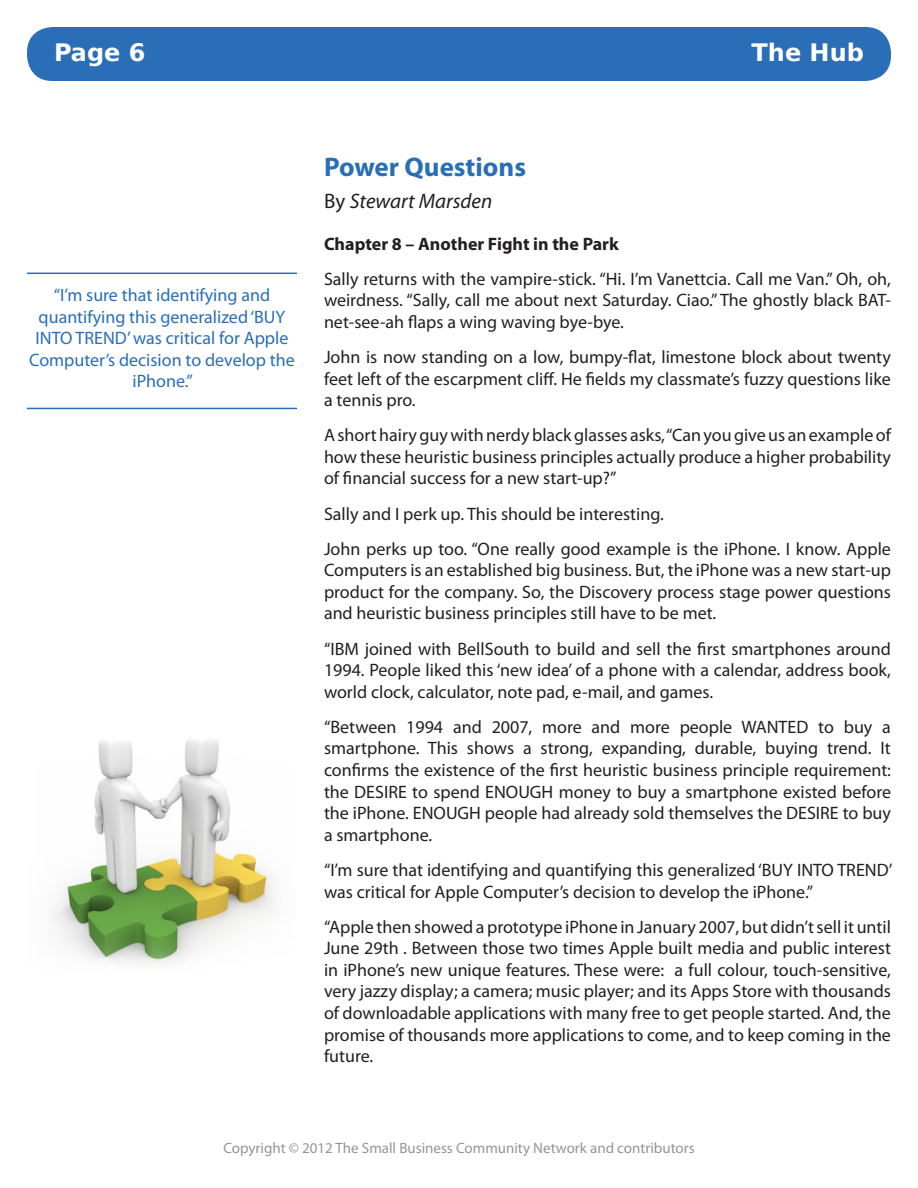
<style>
.page{position:relative;width:918px;height:1188px;background:#fff}
.page>*{position:absolute;margin:0;border:0;box-sizing:border-box;transform-origin:0 0}
.Heading{font:700 27px "Myriad Pro";color:#296eb7}
.t1{font:700 24px "Bitstream Vera Sans";color:#fff}
.Author{font:italic 21px "Myriad Pro";color:#231f20}
.Body{font:18px/21.6px "Myriad Pro";color:#231f20;text-align:justify}
.Callout{font:18px/21.6px "Myriad Pro";color:#296eb7;text-align:center}
.Body-2{font:700 18px "Myriad Pro";color:#231f20}
.t2{font:15px "Myriad Pro";color:#939598}
.s1{font-style:normal}
</style>
<div class="page">
<div style="left:27px;top:27px;width:864px;height:54px;background:#296eb7;border-radius:26px"></div>
<img style="left:53px;top:740px;width:223px;height:225px">
<hr style="left:27px;top:273px;width:270px;height:1px;background:#296eb7">
<hr style="left:27px;top:408px;width:270px;height:1px;background:#296eb7">
<h2 class="t1" style="left:54px;top:39px;width:93px">Page 6</h2>
<h2 class="t1" style="left:752px;top:39px;width:114px">The Hub</h2>
<p class="Callout" style="left:29px;top:284px;width:267px">“I’m sure that identifying and quantifying this generalized ‘BUY<br>INTO TREND’was critical for Apple<br>Computer’s decision to develop the iPhone.”</p>
<p class="Heading" style="left:324px;top:149px;width:204px">Power Questions</p>
<p class="Author" style="left:324px;top:188px;width:170px"><span class="s1">By</span> Stewart Marsden</p>
<p class="Body-2" style="left:324px;top:232px;width:296px">Chapter 8 – Another Fight in the Park</p>
<p class="Body" style="left:324px;top:268px;width:569px">Sally returns with the vampire-stick. “Hi. I’m Vanettcia. Call me Van.” Oh, oh, weirdness. “Sally, call me about next Saturday. Ciao.” The ghostly black BAT&shy;net-see-ah flaps a wing waving bye-bye.</p>
<p class="Body" style="left:324px;top:346px;width:568px">John is now standing on a low, bumpy-flat, limestone block about twenty feet left of the escarpment cliff. He fields my classmate’s fuzzy questions like a tennis pro.</p>
<p class="Body" style="left:324px;top:424px;width:569px">A short hairy guy with nerdy black glasses asks, “Can you give us an example of how these heuristic business principles actually produce a higher probability of financial success for a new start-up?”</p>
<p class="Body" style="left:324px;top:502px;width:341px">Sally and I perk up. This should be interesting.</p>
<p class="Body" style="left:324px;top:538px;width:569px">John perks up too. “One really good example is the iPhone. I know. Apple Computers is an established big business. But, the iPhone was a new start-up product for the company. So, the Discovery process stage power questions and heuristic business principles still have to be met.</p>
<p class="Body" style="left:324px;top:637px;width:568px">“IBM joined with BellSouth to build and sell the first smartphones around 1994. People liked this ‘new idea’ of a phone with a calendar, address book, world clock, calculator, note pad, e-mail, and games.</p>
<p class="Body" style="left:324px;top:716px;width:569px">“Between 1994 and 2007, more and more people WANTED to buy a smartphone. This shows a strong, expanding, durable, buying trend. It confirms the existence of the first heuristic business principle requirement: the DESIRE to spend ENOUGH money to buy a smartphone existed before the iPhone. ENOUGH people had already sold themselves the DESIRE to buy a smartphone.</p>
<p class="Body" style="left:324px;top:859px;width:570px">“I’m sure that identifying and quantifying this generalized ‘BUY INTO TREND’ was critical for Apple Computer’s decision to develop the iPhone.”</p>
<p class="Body" style="left:324px;top:916px;width:569px">“Apple then showed a prototype iPhone in January 2007, but didn’t sell it until June 29th . Between those two times Apple built media and public interest in iPhone’s new unique features. These were: a full colour, touch-sensitive, very jazzy display; a camera; music player; and its Apps Store with thousands of downloadable applications with many free to get people started. And, the promise of thousands more applications to come, and to keep coming in the future.</p>
<p class="t2" style="left:223px;top:1139px;width:473px">Copyright © 2012 The Small Business Community Network and contributors</p>
</div>
